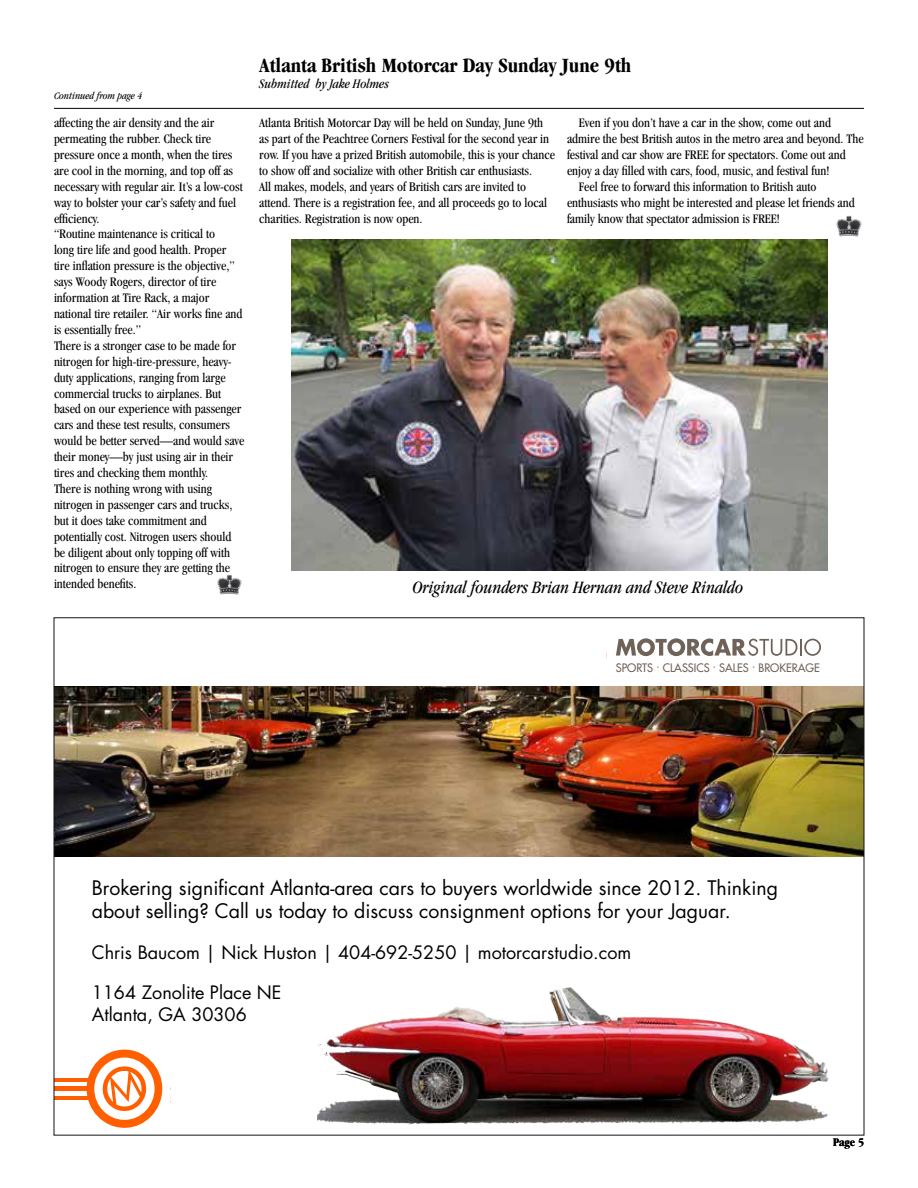
<style>
.page{position:relative;width:918px;height:1188px;background:#fff}
.page>*{position:absolute;margin:0;border:0;box-sizing:border-box;transform-origin:0 0}
.t1{font:700 condensed 21px "Garamond";color:#000}
.t2{font:19.5px/23.4px "Futura Std";color:#000}
.t3{font:18px/21.6px "Futura Std";color:#000}
.t4{font:italic condensed 18px "Garamond";color:#000}
.t5{font:condensed 13.5px/15.9px "Garamond";color:#000}
.t6{font:italic condensed 13.5px "Garamond";color:#000}
.t7{font:700 condensed 12px "Garamond";color:#000}
.t8{font:500 11.4px "Futura Std";color:#6f6259}
.t9{font:italic condensed 10.5px "Garamond";color:#000}
</style>
<div class="page">
<hr style="left:54px;top:108px;width:810px;height:1px;background:#000">
<img style="left:318px;top:987px;width:511px;height:138px">
<img style="left:56px;top:687px;width:806px;height:169px">
<svg style="left:616px;top:638px;width:205px;height:18px"></svg>
<svg style="left:87px;top:1050px;width:75px;height:78px"></svg>
<hr style="left:54px;top:1087px;width:35px;height:4px;background:#ff5f00">
<hr style="left:54px;top:1079px;width:35px;height:3px;background:#ff5f00">
<hr style="left:54px;top:1096px;width:35px;height:3px;background:#ff5f00">
<img style="left:836px;top:216px;width:26px;height:21px">
<img style="left:217px;top:575px;width:25px;height:20px">
<img style="left:292px;top:240px;width:535px;height:330px">
<p class="t9" style="left:54px;top:89px;width:90px">Continued from page 4</p>
<p class="t5" style="left:54px;top:115px;width:192px">affecting the air density and the air permeating the rubber. Check tire pressure once a month, when the tires are cool in the morning, and top off as necessary with regular air. It’s a low-cost way to bolster your car’s safety and fuel efficiency.<br>“Routine maintenance is critical to<br>long tire life and good health. Proper tire inflation pressure is the objective,” says Woody Rogers, director of tire information at Tire Rack, a major national tire retailer. “Air works fine and is essentially free.”<br>There is a stronger case to be made for nitrogen for high-tire-pressure, heavy&shy;duty applications, ranging from large commercial trucks to airplanes. But based on our experience with passenger cars and these test results, consumers would be better served—and would save their money—by just using air in their tires and checking them monthly.<br>There is nothing wrong with using nitrogen in passenger cars and trucks, but it does take commitment and potentially cost. Nitrogen users should be diligent about only topping off with nitrogen to ensure they are getting the intended benefits.</p>
<h1 class="t1" style="left:259px;top:54px;width:374px">Atlanta British Motorcar Day Sunday June 9th</h1>
<p class="t6" style="left:259px;top:77px;width:131px">Submitted by Jake Holmes</p>
<p class="t5" style="left:259px;top:115px;width:297px">Atlanta British Motorcar Day will be held on Sunday, June 9th as part of the Peachtree Corners Festival for the second year in row. If you have a prized British automobile, this is your chance to show off and socialize with other British car enthusiasts.<br>All makes, models, and years of British cars are invited to attend. There is a registration fee, and all proceeds go to local charities. Registration is now open.</p>
<p class="t5" style="left:579px;top:115px;width:254px">Even if you don’t have a car in the show, come out and</p>
<p class="t5" style="left:567px;top:131px;width:298px">admire the best British autos in the metro area and beyond. The</p>
<p class="t5" style="left:567px;top:147px;width:280px">festival and car show are FREE for spectators. Come out and</p>
<p class="t5" style="left:567px;top:163px;width:264px">enjoy a day filled with cars, food, music, and festival fun!</p>
<p class="t5" style="left:579px;top:178px;width:239px">Feel free to forward this information to British auto</p>
<p class="t5" style="left:567px;top:194px;width:289px">enthusiasts who might be interested and please let friends and</p>
<p class="t5" style="left:567px;top:210px;width:214px">family know that spectator admission is FREE!</p>
<h3 class="t4" style="left:412px;top:577px;width:332px">Original founders Brian Hernan and Steve Rinaldo</h3>
<p class="t8" style="left:616px;top:660px;width:206px">SPORTS ∙ CLASSICS ∙ SALES ∙ BROKERAGE</p>
<h2 class="t2" style="left:92px;top:876px;width:688px">Brokering significant Atlanta-area cars to buyers worldwide since 2012. Thinking about selling? Call us today to discuss consignment options for your Jaguar.</h2>
<h3 class="t3" style="left:92px;top:942px;width:541px">Chris Baucom | Nick Huston | 404-692-5250 | motorcarstudio.com</h3>
<h3 class="t3" style="left:92px;top:982px;width:191px">1164 Zonolite Place NE<br>Atlanta, GA 30306</h3>
<p class="t7" style="left:833px;top:1135px;width:32px">Page 5</p>
</div>
